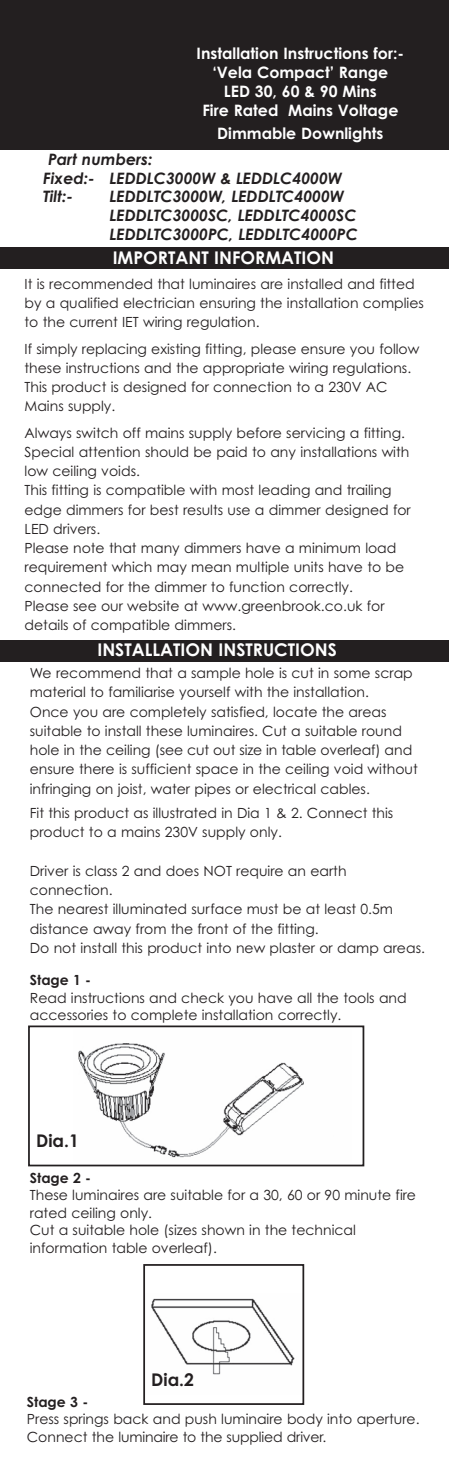
<style>
.page{position:relative;width:449px;height:1471px;background:#fff}
.page>*{position:absolute;margin:0;border:0;box-sizing:border-box;transform-origin:0 0}
.t1{font:700 17.5px "Century Gothic";color:#fff}
.t2{font:700 17.5px "Century Gothic";color:#231f20}
.t3{font:italic 700 15.75px/18.9px "Century Gothic";color:#231f20}
.t4{font:700 15.75px/18.9px "Century Gothic";color:#fff;text-align:center}
.t5{font:14px/19.2px "Century Gothic";color:#231f20}
.t6{font:700 14px "Century Gothic";color:#231f20}
</style>
<div class="page">
<div style="left:0;top:0;width:448px;height:150px;background:#231f20"></div>
<img style="left:78px;top:1043px;width:226px;height:115px">
<div style="left:28px;top:1025px;width:336px;height:141px;border:2px solid #231f20"></div>
<img style="left:151px;top:1298px;width:144px;height:77px">
<div style="left:143px;top:1264px;width:161px;height:141px;border:2px solid #231f20"></div>
<div style="left:0;top:640px;width:448px;height:21px;background:#231f20"></div>
<div style="left:0;top:248px;width:448px;height:21px;background:#231f20"></div>
<p class="t4" style="left:196px;top:44px;width:209px">Installation Instructions for:- ‘Vela Compact’ Range<br>LED 30, 60 &amp; 90 Mins<br>Fire Rated Mains Voltage</p>
<p class="t4" style="left:217px;top:124px;width:168px">Dimmable Downlights</p>
<p class="t3" style="left:43px;top:150px;width:300px;text-indent:5px">Part numbers:<br>Fixed:- LEDDLC3000W &amp; LEDDLC4000W<br>Tilt:-</p>
<p class="t3" style="left:109px;top:188px;width:250px">LEDDLTC3000W, LEDDLTC4000W<br>LEDDLTC3000SC, LEDDLTC4000SC<br>LEDDLTC3000PC, LEDDLTC4000PC</p>
<p class="t1" style="left:113px;top:247px;width:222px">IMPORTANT INFORMATION</p>
<p class="t5" style="left:24px;top:274px;width:400px">It is recommended that luminaires are installed and fitted by a qualified electrician ensuring the installation complies to the current IET wiring regulation.</p>
<p class="t5" style="left:24px;top:339px;width:396px">If simply replacing existing fitting, please ensure you follow these instructions and the appropriate wiring regulations.<br>This product is designed for connection to a 230V AC Mains supply.</p>
<p class="t5" style="left:24px;top:423px;width:387px">Always switch off mains supply before servicing a fitting.<br>Special attention should be paid to any installations with low ceiling voids.<br>This fitting is compatible with most leading and trailing edge dimmers for best results use a dimmer designed for LED drivers.<br>Please note that many dimmers have a minimum load requirement which may mean multiple units have to be connected for the dimmer to function correctly.<br>Please see our website at www.greenbrook.co.uk for details of compatible dimmers.</p>
<p class="t1" style="left:97px;top:640px;width:241px">INSTALLATION INSTRUCTIONS</p>
<p class="t5" style="left:30px;top:664px;width:389px">We recommend that a sample hole is cut in some scrap material to familiarise yourself with the installation.<br>Once you are completely satisfied, locate the areas suitable to install these luminaires. Cut a suitable round hole in the ceiling (see cut out size in table overleaf) and ensure there is sufficient space in the ceiling void without infringing on joist, water pipes or electrical cables.</p>
<p class="t5" style="left:30px;top:804px;width:364px">Fit this product as illustrated in Dia 1 &amp; 2. Connect this product to a mains 230V supply only.</p>
<p class="t5" style="left:30px;top:861px;width:396px">Driver is class 2 and does NOT require an earth connection.<br>The nearest illuminated surface must be at least 0.5m distance away from the front of the fitting.<br>Do not install this product into new plaster or damp areas.</p>
<p class="t6" style="left:30px;top:972px;width:63px">Stage 1 -</p>
<p class="t5" style="left:30px;top:989px;width:378px;line-height:17.5px">Read instructions and check you have all the tools and accessories to complete installation correctly.</p>
<p class="t2" style="left:36px;top:1131px;width:44px">Dia.1</p>
<p class="t6" style="left:30px;top:1170px;width:63px">Stage 2 -</p>
<p class="t5" style="left:30px;top:1187px;width:387px;line-height:17.5px">These luminaires are suitable for a 30, 60 or 90 minute fire rated ceiling only.<br>Cut a suitable hole (sizes shown in the technical information table overleaf).</p>
<p class="t2" style="left:151px;top:1369px;width:44px">Dia.2</p>
<p class="t6" style="left:27px;top:1394px;width:63px">Stage 3 -</p>
<p class="t5" style="left:27px;top:1411px;width:394px;line-height:17.5px">Press springs back and push luminaire body into aperture.<br>Connect the luminaire to the supplied driver.</p>
</div>
